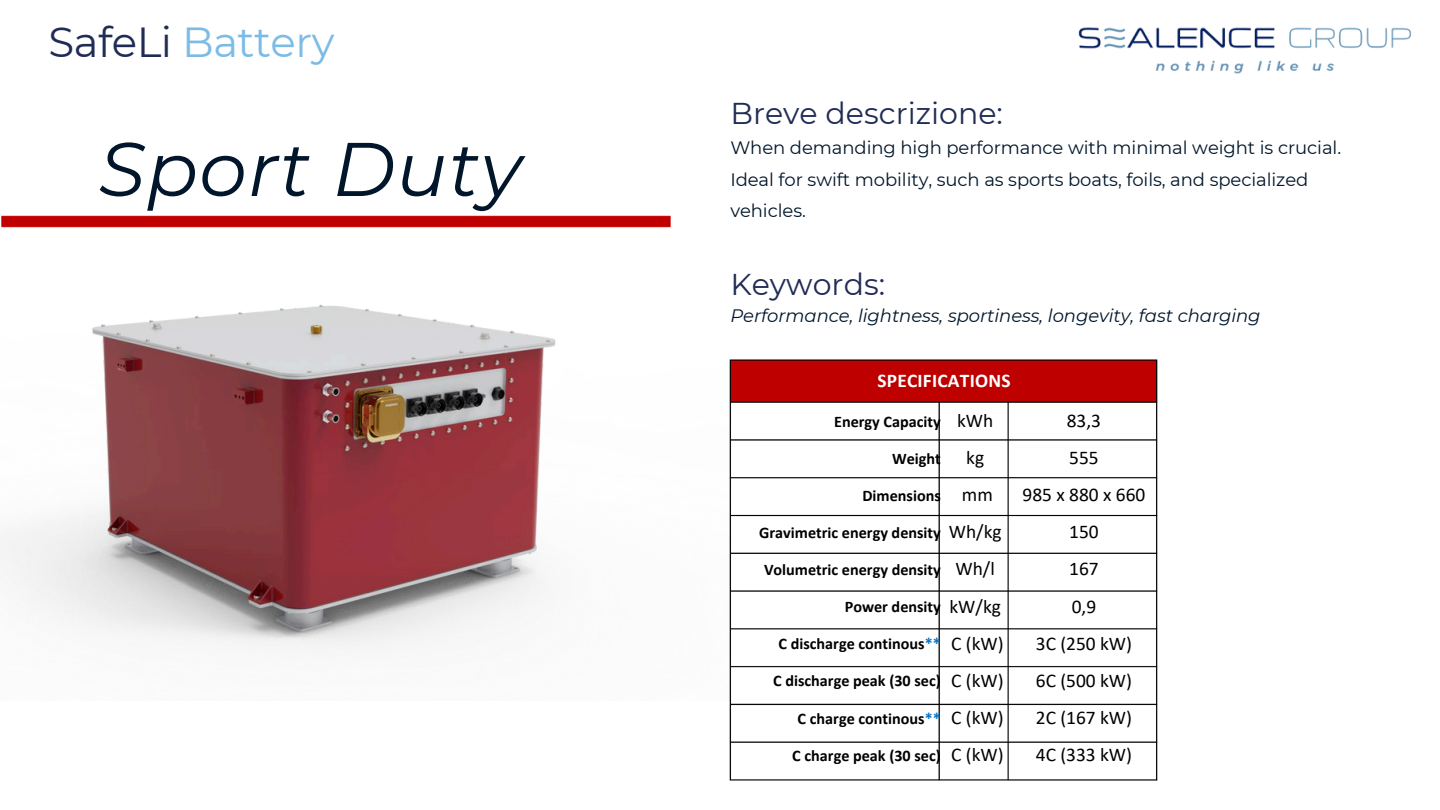
<style>
.page{position:relative;width:1440px;height:810px;background:#fff}
.page>*{position:absolute;margin:0;border:0;box-sizing:border-box;transform-origin:0 0}
.t1{font:italic 75.9px "Montserrat";letter-spacing:.015em;color:#01162b}
.t2{font:42px "Montserrat";letter-spacing:-.01em;color:#7dbbe7}
.t3{font:30px "Montserrat";color:#212c55}
.t4{font:19.35px/37.2px "Calibri";color:#000;text-align:center}
.t5{font:700 19.35px "Calibri";letter-spacing:.01em;color:#fff}
.t6{font:18px/31.5px "Montserrat";letter-spacing:-.005em;color:#01162b}
.t7{font:italic 18px "Montserrat";letter-spacing:-.005em;color:#01162b}
.t8{font:700 16.2px "Calibri";color:#000}
.s1{color:#212c55}
.s2{color:#0070c0}
</style>
<div class="page">
<img style="left:0;top:304px;width:556px;height:346px">
<img style="left:1078px;top:27px;width:333px;height:47px">
<img style="left:1px;top:215px;width:670px;height:13px">
<img style="left:729px;top:359px;width:429px;height:422px">
<h2 class="t2" style="left:49px;top:16px;width:287px"><span class="s1">SafeLi</span> Battery</h2>
<p class="t1" style="left:99px;top:123px;width:424px">Sport Duty</p>
<h1 class="t3" style="left:730px;top:95px;width:274px">Breve descrizione:</h1>
<h1 class="t6" style="left:730px;top:132px;width:612px">When demanding high performance with minimal weight is crucial.<br>Ideal for swift mobility, such as sports boats, foils, and specialized vehicles.</h1>
<h4 class="t3" style="left:730px;top:266px;width:156px">Keywords:</h4>
<h4 class="t7" style="left:730px;top:304px;width:532px">Performance, lightness, sportiness, longevity, fast charging</h4>
<p class="t5" style="left:877px;top:373px;width:135px">SPECIFICATIONS</p>
<h4 class="t4" style="left:949px;top:404px;width:56px">kWh kg<br>mm<br>Wh/kg<br>Wh/l kW/kg<br>C (kW)<br>C (kW)<br>C (kW)<br>C (kW)</h4>
<p class="t4" style="left:1023px;top:404px;width:124px">83,3<br>555<br>985 x 880 x 660<br>150<br>167<br>0,9<br>3C (250 kW)<br>6C (500 kW)<br>2C (167 kW)<br>4C (333 kW)</p>
<p class="t8" style="left:834px;top:414px;width:108px">Energy Capacity</p>
<p class="t8" style="left:892px;top:452px;width:50px">Weight</p>
<p class="t8" style="left:862px;top:489px;width:80px">Dimensions</p>
<p class="t8" style="left:759px;top:526px;width:183px">Gravimetric energy density</p>
<p class="t8" style="left:764px;top:563px;width:178px">Volumetric energy density</p>
<p class="t8" style="left:845px;top:600px;width:98px">Power density</p>
<p class="t8" style="left:779px;top:637px;width:164px">C discharge continous<span class="s2">**</span></p>
<p class="t8" style="left:773px;top:674px;width:169px">C discharge peak (30 sec)</p>
<p class="t8" style="left:798px;top:711px;width:145px">C charge continous<span class="s2">**</span></p>
<p class="t8" style="left:792px;top:749px;width:150px">C charge peak (30 sec)</p>
</div>
